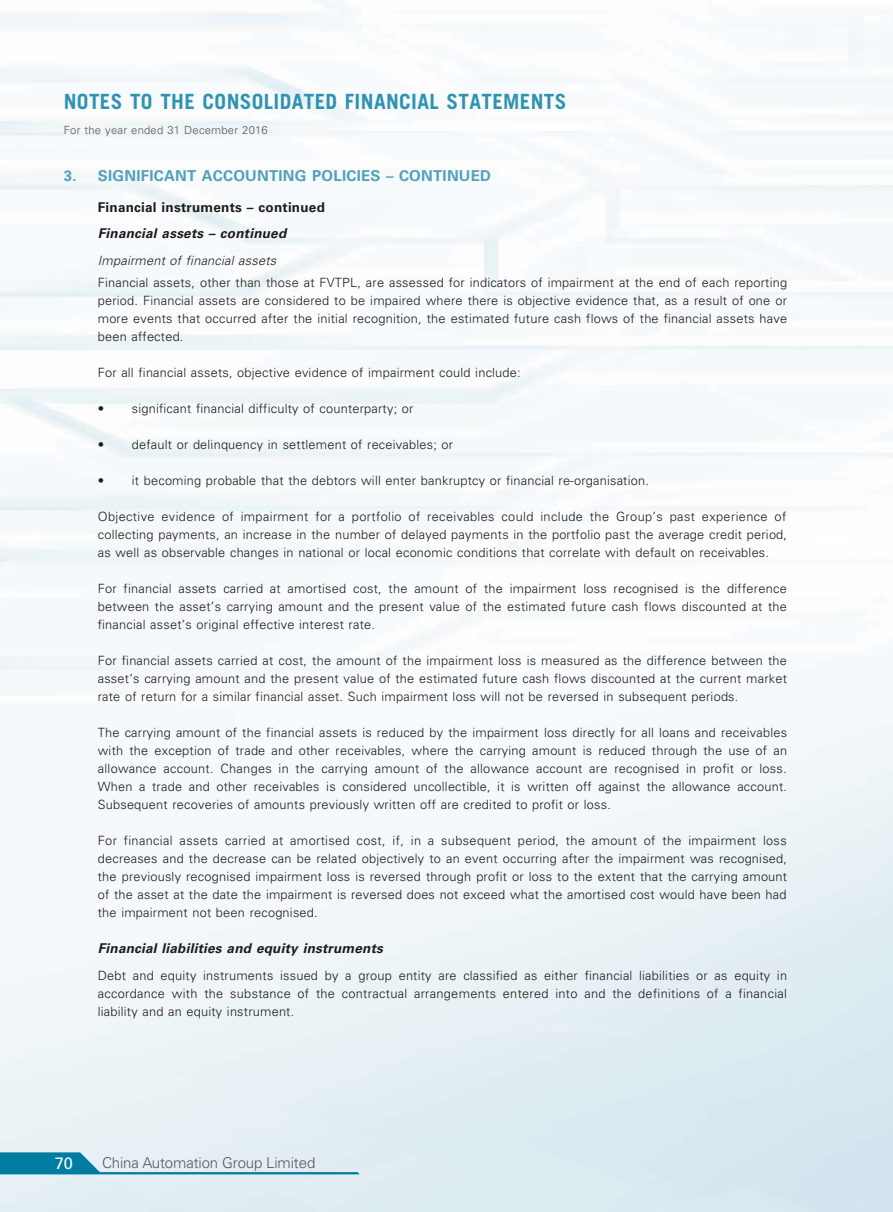
<style>
.page{position:relative;width:893px;height:1212px;background:#fff}
.page>*{position:absolute;margin:0;border:0;box-sizing:border-box;transform-origin:0 0}
.t1{font:700 21px "Trade Gothic LT Std";letter-spacing:.015em;color:#2e93b2}
.t2{font:16.5px "Univers LT Std";color:#fff}
.t3{font:700 15px "Univers LT Std";letter-spacing:.015em;color:#52a0bb}
.t4{font:300 15px "Univers LT Std";letter-spacing:-.01em;color:#575756}
.t5{font:italic 700 13.5px "Univers LT Std";letter-spacing:.015em;color:#1c1c1b}
.t6{font:700 13.5px "Univers LT Std";letter-spacing:.015em;color:#1c1c1b}
.t7{font:300 12.75px/18px "Univers LT Std";letter-spacing:.015em;color:#1c1c1b;text-align:justify}
.t8{font:italic 300 12.75px "Univers LT Std";letter-spacing:.015em;color:#1c1c1b}
.t9{font:300 11.25px "Univers LT Std";letter-spacing:.015em;color:#575756}
</style>
<div class="page">
<svg style="left:0;top:1152px;width:360px;height:22px;background:#9dcbdb"></svg>
<h1 class="t1" style="left:64px;top:88px;width:504px">NOTES TO THE CONSOLIDATED FINANCIAL STATEMENTS</h1>
<p class="t9" style="left:64px;top:123px;width:206px">For the year ended 31 December 2016</p>
<p class="t3" style="left:64px;top:167px;width:429px">3. SIGNIFICANT ACCOUNTING POLICIES – CONTINUED</p>
<p class="t6" style="left:98px;top:199px;width:229px">Financial instruments – continued</p>
<p class="t5" style="left:98px;top:226px;width:190px">Financial assets – continued</p>
<p class="t8" style="left:98px;top:253px;width:180px">Impairment of financial assets</p>
<p class="t7" style="left:98px;top:273px;width:691px">Financial assets, other than those at FVTPL, are assessed for indicators of impairment at the end of each reporting period. Financial assets are considered to be impaired where there is objective evidence that, as a result of one or more events that occurred after the initial recognition, the estimated future cash flows of the financial assets have been affected.</p>
<p class="t7" style="left:98px;top:363px;width:424px">For all financial assets, objective evidence of impairment could include:</p>
<p class="t7" style="left:98px;top:399px;width:317px">• significant financial difficulty of counterparty; or</p>
<p class="t7" style="left:98px;top:435px;width:357px">• default or delinquency in settlement of receivables; or</p>
<p class="t7" style="left:98px;top:471px;width:553px">• it becoming probable that the debtors will enter bankruptcy or financial re-organisation.</p>
<p class="t7" style="left:98px;top:507px;width:691px">Objective evidence of impairment for a portfolio of receivables could include the Group’s past experience of collecting payments, an increase in the number of delayed payments in the portfolio past the average credit period, as well as observable changes in national or local economic conditions that correlate with default on receivables.</p>
<p class="t7" style="left:98px;top:579px;width:691px">For financial assets carried at amortised cost, the amount of the impairment loss recognised is the difference between the asset’s carrying amount and the present value of the estimated future cash flows discounted at the financial asset’s original effective interest rate.</p>
<p class="t7" style="left:98px;top:652px;width:691px">For financial assets carried at cost, the amount of the impairment loss is measured as the difference between the asset’s carrying amount and the present value of the estimated future cash flows discounted at the current market rate of return for a similar financial asset. Such impairment loss will not be reversed in subsequent periods.</p>
<p class="t7" style="left:98px;top:724px;width:691px">The carrying amount of the financial assets is reduced by the impairment loss directly for all loans and receivables with the exception of trade and other receivables, where the carrying amount is reduced through the use of an allowance account. Changes in the carrying amount of the allowance account are recognised in profit or loss.<br>When a trade and other receivables is considered uncollectible, it is written off against the allowance account.<br>Subsequent recoveries of amounts previously written off are credited to profit or loss.</p>
<p class="t7" style="left:98px;top:832px;width:691px">For financial assets carried at amortised cost, if, in a subsequent period, the amount of the impairment loss decreases and the decrease can be related objectively to an event occurring after the impairment was recognised, the previously recognised impairment loss is reversed through profit or loss to the extent that the carrying amount of the asset at the date the impairment is reversed does not exceed what the amortised cost would have been had the impairment not been recognised.</p>
<p class="t5" style="left:98px;top:940px;width:287px">Financial liabilities and equity instruments</p>
<p class="t7" style="left:98px;top:966px;width:691px">Debt and equity instruments issued by a group entity are classified as either financial liabilities or as equity in accordance with the substance of the contractual arrangements entered into and the definitions of a financial liability and an equity instrument.</p>
<p class="t2" style="left:55px;top:1153px;width:20px">70</p>
<p class="t4" style="left:102px;top:1154px;width:215px">China Automation Group Limited</p>
</div>
